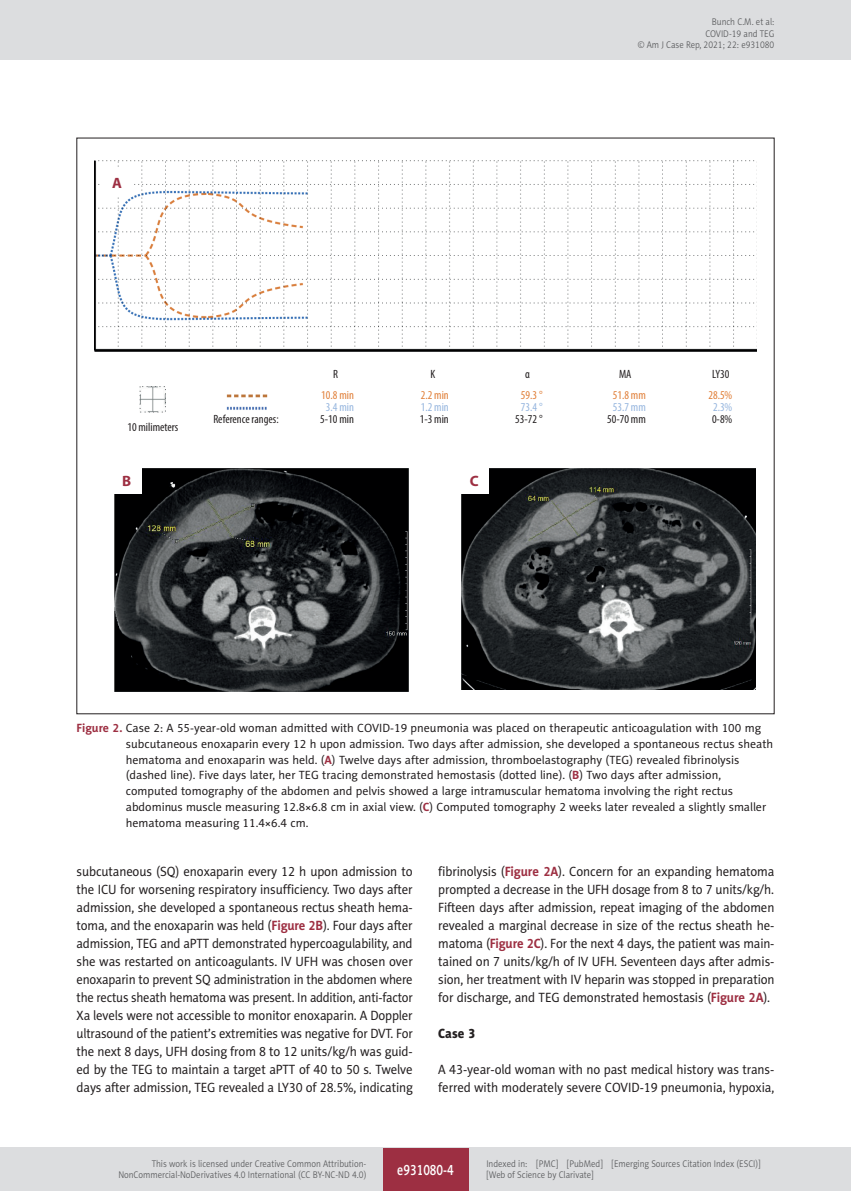
<style>
.page{position:relative;width:851px;height:1191px;background:#fff}
.page>*{position:absolute;margin:0;border:0;box-sizing:border-box;transform-origin:0 0}
.t1{font:15px "Naomi Sans EFN Medium";color:#fff;scale:.8 1}
.t2{font:700 15px "Myriad Pro";color:#9d2f42}
.AJCR_Body{font:13.5px/18px "Naomi Sans EFN";letter-spacing:-.01em;color:#231f20;text-align:justify;scale:.95 1}
.AJCR_Headline_2{font:13.5px "Naomi Sans EFN Heavy";color:#231f20;scale:.95 1}
.AJCR_Rycina_tytul{font:12px/15.8px "Naomi Sans EFN";color:#231f20}
.t3{font:condensed 12px/12px "Myriad Pro";color:#231f20;text-align:center}
.t4{font:condensed 12px/12px "Myriad Pro";color:#e07e37;text-align:justify}
.t5{font:9.75px/11.2px "Naomi Sans EFN Light";color:#57585a;text-align:right;scale:.9 1}
.s1{color:#95b5de}
.s2{color:#231f20}
.s3{color:#e07e37}
.s4{font-weight:700;color:#9d2f42}
</style>
<div class="page">
<img style="left:94px;top:161px;width:662px;height:190px">
<img style="left:115px;top:468px;width:293px;height:223px">
<img style="left:461px;top:468px;width:294px;height:221px">
<img style="left:226px;top:394px;width:41px;height:4px">
<img style="left:226px;top:406px;width:41px;height:4px">
<img style="left:139px;top:386px;width:27px;height:27px">
<div style="left:102px;top:168px;width:30px;height:28px;background:#fff"></div>
<div style="left:112px;top:466px;width:29px;height:28px;background:#fff"></div>
<div style="left:459px;top:466px;width:30px;height:28px;background:#fff"></div>
<div style="left:0;top:0;width:850px;height:60px;background:#dcdddf"></div>
<hr style="left:850px;top:0;width:1px;height:60px;background:#dcdddf">
<div style="left:0;top:1148px;width:850px;height:43px;background:#dcdddf"></div>
<div style="left:383px;top:1147px;width:85px;height:43px;background:#9d2f42"></div>
<p class="t2" style="left:112px;top:173px;width:11px">A</p>
<p class="t5" style="left:637px;top:16px;width:153px">Bunch C.M. et al:<br>COVID-19 and TEG<br>© Am J Case Rep, 2021; 22: e931080</p>
<p class="t3" style="left:127px;top:421px;width:52px">10 milimeters</p>
<p class="t3" style="left:213px;top:413px;width:67px">Reference ranges:</p>
<p class="t3" style="left:333px;top:368px;width:6px">R</p>
<p class="t4" style="left:320px;top:389px;width:35px;text-align:center">10.8 min<br><span class="s1">3.4 min<br></span><span class="s2">5-10 min</span></p>
<p class="t3" style="left:430px;top:368px;width:6px">K</p>
<p class="t4" style="left:420px;top:389px;width:30px">2.2 min <span class="s1">1.2 min </span><span class="s2">1-3 min</span></p>
<p class="t2" style="left:122px;top:471px;width:11px">B</p>
<p class="t2" style="left:469px;top:471px;width:10px">C</p>
<p class="t3" style="left:525px;top:368px;width:6px">α</p>
<p class="t3" style="left:515px;top:389px;width:29px"><span class="s3">59.3 °<br></span><span class="s1">73.4 °<br></span>53-72 °</p>
<p class="t3" style="left:619px;top:368px;width:14px">MA</p>
<p class="t3" style="left:607px;top:389px;width:40px"><span class="s3">51.8 mm<br></span><span class="s1">53.7 mm<br></span>50-70 mm</p>
<p class="t3" style="left:712px;top:368px;width:19px">LY30</p>
<p class="t4" style="left:708px;top:389px;width:25px">28.5% <span class="s1">2.3% </span><span class="s2">0-8%</span></p>
<p class="AJCR_Rycina_tytul" style="left:126px;top:720px;width:648px;text-indent:-49px"><span class="s4">Figure 2.</span> Case 2: A 55-year-old woman admitted with COVID-19 pneumonia was placed on therapeutic anticoagulation with 100 mg subcutaneous enoxaparin every 12 h upon admission. Two days after admission, she developed a spontaneous rectus sheath hematoma and enoxaparin was held. (<span class="s4">A</span>) Twelve days after admission, thromboelastography (TEG) revealed fibrinolysis (dashed line). Five days later, her TEG tracing demonstrated hemostasis (dotted line). (<span class="s4">B</span>) Two days after admission, computed tomography of the abdomen and pelvis showed a large intramuscular hematoma involving the right rectus abdominus muscle measuring 12.8×6.8 cm in axial view. (<span class="s4">C</span>) Computed tomography 2 weeks later revealed a slightly smaller hematoma measuring 11.4×6.4 cm.</p>
<p class="AJCR_Body" style="left:77px;top:862px;width:355px">subcutaneous (SQ) enoxaparin every 12 h upon admission to the ICU for worsening respiratory insufficiency. Two days after admission, she developed a spontaneous rectus sheath hema&shy;toma, and the enoxaparin was held (<span class="s4">Figure 2B</span>). Four days after admission, TEG and aPTT demonstrated hypercoagulability, and she was restarted on anticoagulants. IV UFH was chosen over enoxaparin to prevent SQ administration in the abdomen where the rectus sheath hematoma was present. In addition, anti-factor Xa levels were not accessible to monitor enoxaparin. A Doppler ultrasound of the patient’s extremities was negative for DVT. For the next 8 days, UFH dosing from 8 to 12 units/kg/h was guid&shy;ed by the TEG to maintain a target aPTT of 40 to 50 s. Twelve days after admission, TEG revealed a LY30 of 28.5%, indicating</p>
<p class="AJCR_Body" style="left:438px;top:862px;width:355px">fibrinolysis (<span class="s4">Figure 2A</span>). Concern for an expanding hematoma prompted a decrease in the UFH dosage from 8 to 7 units/kg/h.<br>Fifteen days after admission, repeat imaging of the abdomen revealed a marginal decrease in size of the rectus sheath he&shy;matoma (<span class="s4">Figure 2C</span>). For the next 4 days, the patient was main&shy;tained on 7 units/kg/h of IV UFH. Seventeen days after admis&shy;sion, her treatment with IV heparin was stopped in preparation for discharge, and TEG demonstrated hemostasis (<span class="s4">Figure 2A</span>).</p>
<p class="AJCR_Headline_2" style="left:438px;top:1025px;width:41px">Case 3</p>
<p class="AJCR_Body" style="left:438px;top:1060px;width:355px">A 43-year-old woman with no past medical history was trans&shy;ferred with moderately severe COVID-19 pneumonia, hypoxia,</p>
<p class="t5" style="left:118px;top:1158px;width:277px">This work is licensed under Creative Common Attribution-<br>NonCommercial-NoDerivatives 4.0 International (CC BY-NC-ND 4.0)</p>
<p class="t1" style="left:397px;top:1160px;width:72px">e931080-4</p>
<p class="t5" style="left:486px;top:1158px;width:306px;text-align:left">Indexed in: [PMC] [PubMed] [Emerging Sources Citation Index (ESCI)] [Web of Science by Clarivate]</p>
</div>
